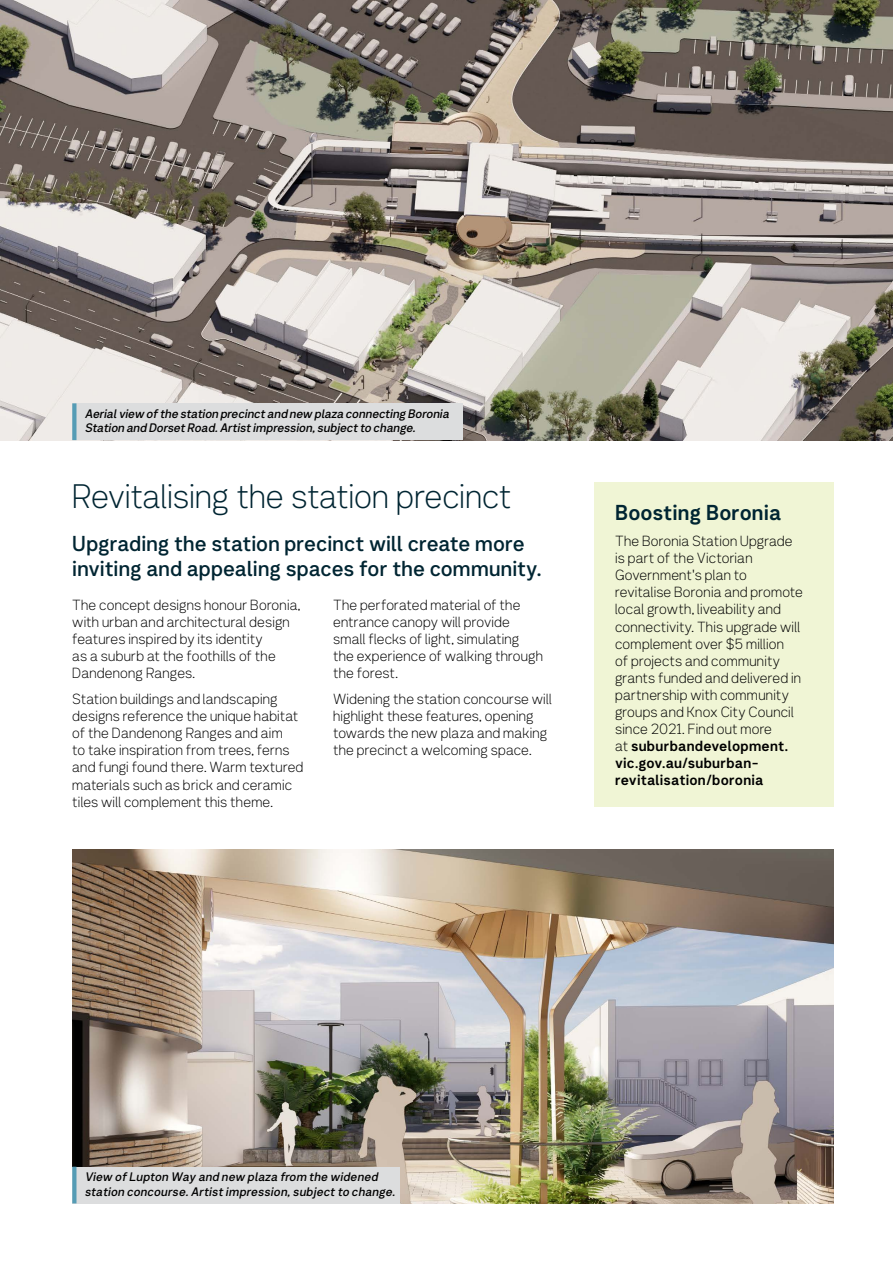
<style>
.page{position:relative;width:893px;height:1263px;background:#fff}
.page>*{position:absolute;margin:0;border:0;box-sizing:border-box;transform-origin:0 0}
.t1{font:33px "Network Sans 2019 Light";letter-spacing:-.01em;color:#002532}
.t2{font:21px/25.2px "Network Sans 2019 Medium";color:#002532}
.t3{font:21px "Network Sans 2019 Bold";color:#002532}
.t4{font:14.25px/17.1px "Network Sans 2019 Light";letter-spacing:.01em;color:#000}
.t5{font:14.25px/17.1px "Network Sans 2019 Bold";letter-spacing:.01em;color:#000}
.t6{font:italic 12px/14.4px "Network Sans 2019 Medium";color:#000}
.s1{font-family:"Network Sans 2019 Light"}
</style>
<div class="page">
<img style="left:0;top:0;width:893px;height:440px">
<div style="left:594px;top:482px;width:239px;height:325px;background:#f0f5d5"></div>
<img style="left:72px;top:849px;width:761px;height:354px">
<div style="left:72px;top:403px;width:391px;height:37px;background:#dcddde"></div>
<svg style="left:72px;top:403px;width:4px;height:37px"></svg>
<div style="left:72px;top:1167px;width:328px;height:36px;background:#dcddde"></div>
<svg style="left:72px;top:1167px;width:4px;height:36px"></svg>
<p class="t6" style="left:85px;top:406px;width:366px">Aerial view of the station precinct and new plaza connecting Boronia<br>Station and Dorset Road. Artist impression, subject to change.</p>
<h1 class="t1" style="left:72px;top:469px;width:441px">Revitalising the station precinct</h1>
<h2 class="t2" style="left:72px;top:530px;width:471px">Upgrading the station precinct will create more inviting and appealing spaces for the community.</h2>
<p class="t4" style="left:72px;top:596px;width:230px">The concept designs honour Boronia, with urban and architectural design features inspired by its identity<br>as a suburb at the foothills of the<br>Dandenong Ranges.</p>
<p class="t4" style="left:72px;top:690px;width:233px">Station buildings and landscaping designs reference the unique habitat of the Dandenong Ranges and aim<br>to take inspiration from trees, ferns and fungi found there. Warm textured materials such as brick and ceramic tiles will complement this theme.</p>
<p class="t4" style="left:333px;top:596px;width:211px">The perforated material of the entrance canopy will provide small flecks of light, simulating the experience of walking through the forest.</p>
<p class="t4" style="left:333px;top:690px;width:220px">Widening the station concourse will highlight these features, opening towards the new plaza and making the precinct a welcoming space.</p>
<h2 class="t3" style="left:615px;top:495px;width:168px">Boosting Boronia</h2>
<p class="t4" style="left:615px;top:532px;width:189px">The Boronia Station Upgrade is part of the Victorian<br>Government's plan to revitalise Boronia and promote local growth, liveability and connectivity. This upgrade will complement over $5 million<br>of projects and community grants funded and delivered in partnership with community groups and Knox City Council since 2021. Find out more</p>
<p class="t5" style="left:615px;top:737px;width:174px"><span class="s1">at</span> suburbandevelopment. vic.gov.au/suburban&shy;revitalisation/boronia</p>
<p class="t6" style="left:85px;top:1169px;width:312px">View of Lupton Way and new plaza from the widened station concourse. Artist impression, subject to change.</p>
</div>
